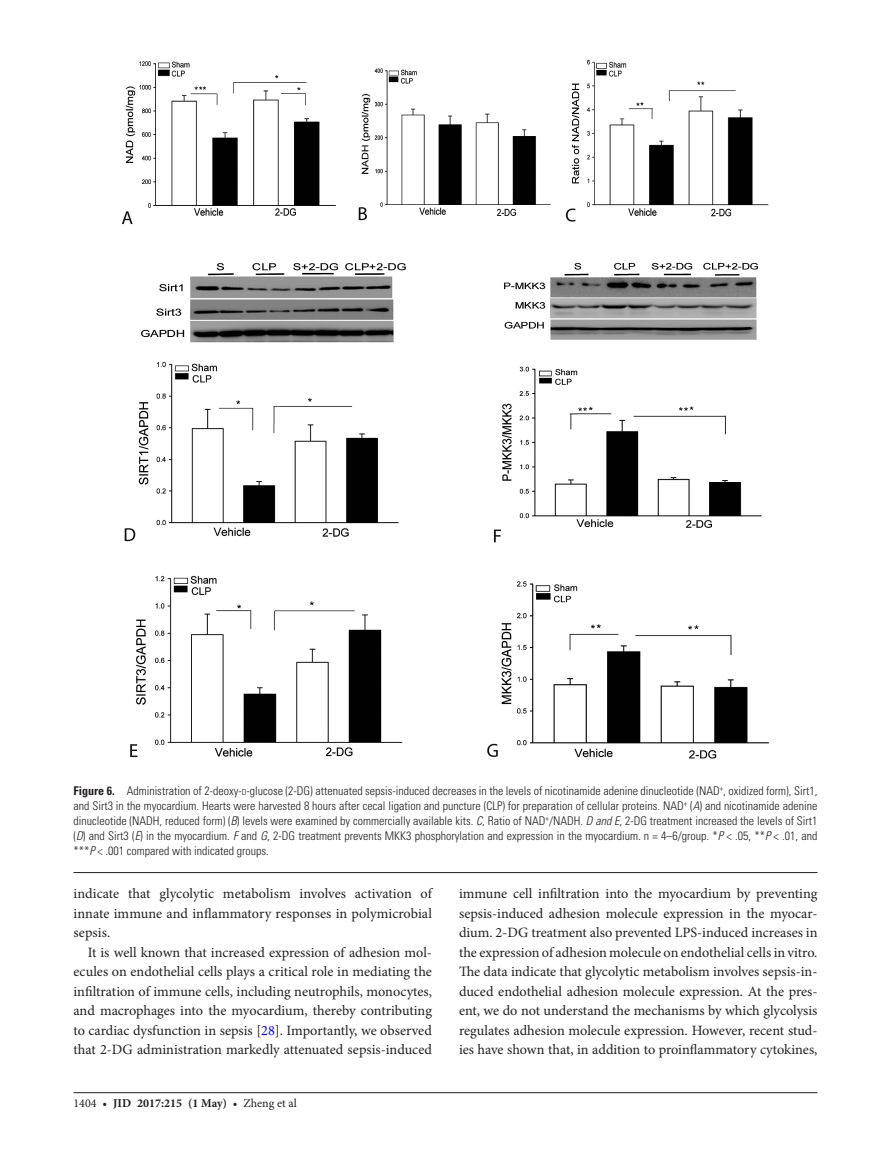
<style>
.page{position:relative;width:891px;height:1174px;background:#fff}
.page>*{position:absolute;margin:0;border:0;box-sizing:border-box;transform-origin:0 0}
.t1{font:14.25px/19.5px "Minion Pro";color:#231f20;text-align:justify}
.t2{font:300 condensed 12px/15px "Univers LT Std";color:#231f20;text-align:justify}
.t3{font:700 12px "Minion Pro";color:#231f20}
.s1{font-weight:700}
.s2{font-size:8.4px}
.s3{font-style:italic}
.s4{color:#00f}
.s5{font-weight:400}
</style>
<div class="page">
<hr style="left:73px;top:1092px;width:744px;height:1px;background:#231f20">
<hr style="left:73px;top:872px;width:744px;height:1px;background:#231f20">
<img style="left:122px;top:59px;width:647px;height:700px">
<p class="t2" style="left:73px;top:783px;width:746px"><span class="s1">Figure 6.</span> Administration of 2-deoxy-<span class="s2">d</span>-glucose (2-DG) attenuated sepsis-induced decreases in the levels of nicotinamide adenine dinucleotide (NAD<sup>+</sup>, oxidized form), Sirt1, and Sirt3 in the myocardium. Hearts were harvested 8 hours after cecal ligation and puncture (CLP) for preparation of cellular proteins. NAD<sup>+</sup> (<span class="s3">A</span>) and nicotinamide adenine dinucleotide (NADH, reduced form) (<span class="s3">B</span>) levels were examined by commercially available kits. <span class="s3">C</span>, Ratio of NAD<sup>+</sup>/NADH. <span class="s3">D and E</span>, 2-DG treatment increased the levels of Sirt1 (<span class="s3">D</span>) and Sirt3 (<span class="s3">E</span>) in the myocardium. <span class="s3">F</span> and <span class="s3">G</span>, 2-DG treatment prevents MKK3 phosphorylation and expression in the myocardium. n = 4–6/group. *<span class="s3">P</span> &lt; .05, **<span class="s3">P</span> &lt; .01, and ***<span class="s3">P</span> &lt; .001 compared with indicated groups.</p>
<p class="t1" style="left:73px;top:884px;width:360px">indicate that glycolytic metabolism involves activation of innate immune and inflammatory responses in polymicrobial sepsis.</p>
<p class="t1" style="left:73px;top:943px;width:360px;text-indent:14px">It is well known that increased expression of adhesion mol&shy;ecules on endothelial cells plays a critical role in mediating the infiltration of immune cells, including neutrophils, monocytes, and macrophages into the myocardium, thereby contributing to cardiac dysfunction in sepsis [<span class="s4">28</span>]. Importantly, we observed that 2-DG administration markedly attenuated sepsis-induced</p>
<p class="t3" style="left:73px;top:1094px;width:225px"><span class="s5">1404 •</span> JID 2017:215 (1 May) <span class="s5">• Zheng et al</span></p>
<p class="t1" style="left:459px;top:884px;width:360px">immune cell infiltration into the myocardium by preventing sepsis-induced adhesion molecule expression in the myocar&shy;dium. 2-DG treatment also prevented LPS-induced increases in the expression of adhesion molecule on endothelial cells in vitro.<br>The data indicate that glycolytic metabolism involves sepsis-in&shy;duced endothelial adhesion molecule expression. At the pres&shy;ent, we do not understand the mechanisms by which glycolysis regulates adhesion molecule expression. However, recent stud&shy;ies have shown that, in addition to proinflammatory cytokines,</p>
</div>
